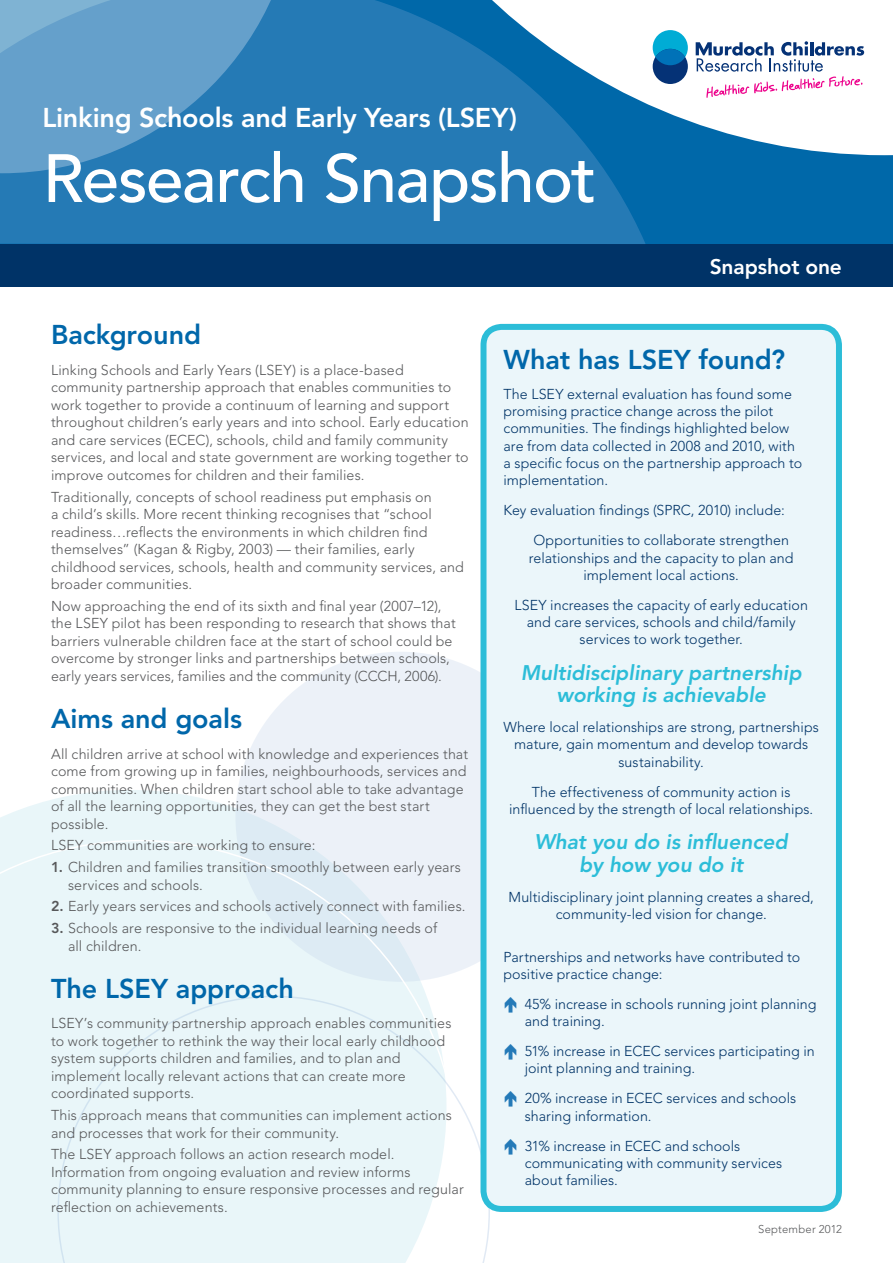
<style>
.page{position:relative;width:893px;height:1263px;background:#fff}
.page>*{position:absolute;margin:0;border:0;box-sizing:border-box;transform-origin:0 0}
.t1{font:500 67.5px "Avenir";letter-spacing:-.025em;color:#fff}
.t2{font:800 27px "Avenir";letter-spacing:-.005em;color:#0067aa}
.t3{font:800 27px "Avenir";letter-spacing:-.01em;color:#fff}
.t4{font:italic 800 21px/22.5px "Avenir";color:#2cbdd8;text-align:center}
.t5{font:800 21px "Avenir";letter-spacing:-.01em;color:#fff}
.t6{font:300 14.25px/17.5px "Avenir";letter-spacing:.01em;color:#57585a}
.t7{font:300 14.25px/17.2px "Avenir";letter-spacing:.005em;color:#003367}
.t8{font:300 11.25px "Avenir";letter-spacing:.02em;color:#57585a}
.s1{font-weight:800}
</style>
<div class="page">
<div style="left:0;top:0;width:893px;height:244px;background:#0068a9"></div>
<div style="left:0;top:244px;width:893px;height:43px;background:#003367"></div>
<svg style="left:0;top:0;width:646px;height:244px;background:#3986bc"></svg>
<svg style="left:310px;top:0;width:583px;height:155px"></svg>
<div style="left:653px;top:30px;width:35px;height:35px;background:#00acd5;border-radius:50%"></div>
<div style="left:653px;top:49px;width:35px;height:35px;background:#053276;border-radius:50%"></div>
<svg style="left:653px;top:49px;width:35px;height:16px"></svg>
<svg style="left:696px;top:41px;width:168px;height:57px;background:#d6d2e3"></svg>
<svg style="left:0;top:790px;width:237px;height:50px;fill:#e9f6f9"></svg>
<div style="left:235px;top:652px;width:331px;height:330px;background:#ecf1f8;border-radius:50%"></div>
<svg style="left:0;top:840px;width:456px;height:423px"></svg>
<svg style="left:57px;top:996px;width:433px;height:267px;background:#ebf6f9"></svg>
<div style="left:486px;top:324px;width:356px;height:888px;background:#ebf6fa;border-radius:21px"></div>
<div style="left:480px;top:324px;width:362px;height:888px;border:6px solid #2cbdd8;border-radius:18px"></div>
<h2 class="t3" style="left:43px;top:102px;width:476px">Linking Schools and Early Years (LSEY)</h2>
<h1 class="t1" style="left:43px;top:140px;width:555px">Research Snapshot</h1>
<h3 class="t5" style="left:710px;top:254px;width:134px">Snapshot one</h3>
<h2 class="t2" style="left:51px;top:319px;width:152px">Background</h2>
<p class="t6" style="left:51px;top:361px;width:419px">Linking Schools and Early Years (LSEY) is a place-based community partnership approach that enables communities to work together to provide a continuum of learning and support throughout children’s early years and into school. Early education and care services (ECEC), schools, child and family community services, and local and state government are working together to improve outcomes for children and their families.</p>
<p class="t6" style="left:51px;top:488px;width:414px">Traditionally, concepts of school readiness put emphasis on<br>a child’s skills. More recent thinking recognises that “school readiness…reflects the environments in which children find themselves” (Kagan &amp; Rigby, 2003) — their families, early childhood services, schools, health and community services, and broader communities.</p>
<p class="t6" style="left:51px;top:597px;width:406px">Now approaching the end of its sixth and final year (2007–12), the LSEY pilot has been responding to research that shows that barriers vulnerable children face at the start of school could be overcome by stronger links and partnerships between schools, early years services, families and the community (CCCH, 2006).</p>
<h2 class="t2" style="left:51px;top:703px;width:193px">Aims and goals</h2>
<p class="t6" style="left:51px;top:745px;width:419px">All children arrive at school with knowledge and experiences that come from growing up in families, neighbourhoods, services and communities. When children start school able to take advantage of all the learning opportunities, they can get the best start possible.</p>
<p class="t6" style="left:51px;top:837px;width:266px">LSEY communities are working to ensure:</p>
<p class="t6" style="left:68px;top:858px;width:394px;text-indent:-17px"><span class="s1">1.</span> Children and families transition smoothly between early years services and schools.</p>
<p class="t6" style="left:51px;top:898px;width:416px"><span class="s1">2.</span> Early years services and schools actively connect with families.</p>
<p class="t6" style="left:68px;top:919px;width:371px;text-indent:-17px"><span class="s1">3.</span> Schools are responsive to the individual learning needs of all children.</p>
<h2 class="t2" style="left:51px;top:973px;width:244px">The LSEY approach</h2>
<p class="t6" style="left:51px;top:1014px;width:402px">LSEY’s community partnership approach enables communities to work together to rethink the way their local early childhood system supports children and families, and to plan and implement locally relevant actions that can create more coordinated supports.</p>
<p class="t6" style="left:51px;top:1106px;width:402px">This approach means that communities can implement actions and processes that work for their community.</p>
<p class="t6" style="left:51px;top:1146px;width:414px">The LSEY approach follows an action research model.<br>Information from ongoing evaluation and review informs community planning to ensure responsive processes and regular reflection on achievements.</p>
<h2 class="t2" style="left:503px;top:344px;width:283px">What has LSEY found?</h2>
<p class="t7" style="left:503px;top:385px;width:300px">The LSEY external evaluation has found some promising practice change across the pilot communities. The findings highlighted below are from data collected in 2008 and 2010, with a specific focus on the partnership approach to implementation.</p>
<p class="t7" style="left:503px;top:495px;width:287px;line-height:30px;text-align:right">Key evaluation findings (SPRC, 2010) include:<br>Opportunities to collaborate strengthen</p>
<p class="t7" style="left:529px;top:549px;width:266px;text-align:center">relationships and the capacity to plan and implement local actions.</p>
<p class="t7" style="left:514px;top:596px;width:295px;text-align:center">LSEY increases the capacity of early education and care services, schools and child/family services to work together.</p>
<h3 class="t4" style="left:521px;top:661px;width:283px">Multidisciplinary partnership working is achievable</h3>
<p class="t7" style="left:504px;top:718px;width:317px;text-align:center">Where local relationships are strong, partnerships mature, gain momentum and develop towards sustainability.</p>
<p class="t7" style="left:509px;top:783px;width:306px;text-align:center">The effectiveness of community action is influenced by the strength of local relationships.</p>
<h3 class="t4" style="left:535px;top:830px;width:255px">What you do is influenced by how you do it</h3>
<p class="t7" style="left:509px;top:888px;width:307px;text-align:center">Multidisciplinary joint planning creates a shared, community-led vision for change.</p>
<p class="t7" style="left:503px;top:948px;width:298px">Partnerships and networks have contributed to positive practice change:</p>
<p class="t7" style="left:525px;top:995px;width:293px">45% increase in schools running joint planning and training.</p>
<p class="t7" style="left:525px;top:1042px;width:292px">51% increase in ECEC services participating in joint planning and training.</p>
<p class="t7" style="left:525px;top:1090px;width:273px">20% increase in ECEC services and schools sharing information.</p>
<p class="t7" style="left:525px;top:1137px;width:259px">31% increase in ECEC and schools communicating with community services about families.</p>
<p class="t8" style="left:758px;top:1223px;width:85px">September 2012</p>
</div>
